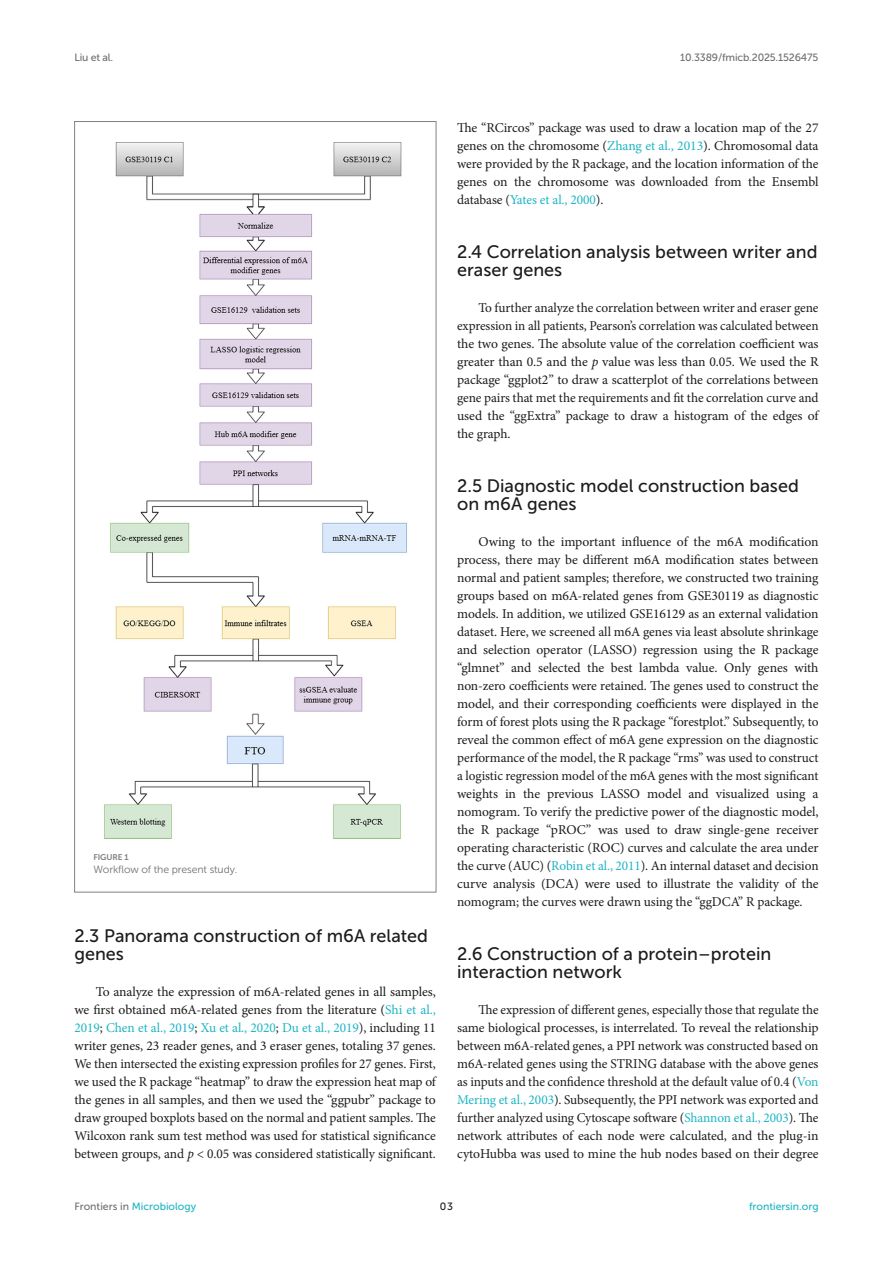
<style>
.page{position:relative;width:893px;height:1263px;background:#fff}
.page>*{position:absolute;margin:0;border:0;box-sizing:border-box;transform-origin:0 0}
.HEAD_2{font:18px/18px "Museo Sans 500";color:#1b1c1b}
.TEXT{font:13.5px/18px "Minion Pro";letter-spacing:-.005em;color:#1b1c1b;text-align:justify}
.t1{font:10.5px "Museo Sans 500";color:#1db5c3}
.t2{font:10.5px "Museo Sans 500";letter-spacing:-.015em;color:#706f70}
.FIG_LEG{font:10.5px "Museo Sans 300";letter-spacing:-.01em;color:#706f70}
.t3{font:10.5px "Museo Sans 500";color:#1b1c1b}
.FIG_HD{font:8.25px "Museo Sans 700";letter-spacing:-.01em;color:#7e7f7f}
.s1{color:#1db5c3}
.s2{font-style:italic}
.s3{color:#706f70}
</style>
<div class="page">
<img style="left:104px;top:142px;width:303px;height:697px">
<p class="t2" style="left:74px;top:51px;width:40px">Liu et al.</p>
<p class="t2" style="left:680px;top:51px;width:140px">10.3389/fmicb.2025.1526475</p>
<p class="FIG_HD" style="left:94px;top:852px;width:37px">FIGURE 1</p>
<p class="FIG_LEG" style="left:94px;top:864px;width:145px">Workflow of the present study.</p>
<p class="HEAD_2" style="left:74px;top:927px;width:355px">2.3 Panorama construction of m6A related genes</p>
<p class="TEXT" style="left:74px;top:983px;width:363px;text-indent:21px">To analyze the expression of m6A-related genes in all samples, we first obtained m6A-related genes from the literature (<span class="s1">Shi et al., 2019</span>; <span class="s1">Chen et al., 2019</span>; <span class="s1">Xu et al., 2020</span>; <span class="s1">Du et al., 2019</span>), including 11 writer genes, 23 reader genes, and 3 eraser genes, totaling 37 genes.<br>We then intersected the existing expression profiles for 27 genes. First, we used the R package “heatmap” to draw the expression heat map of the genes in all samples, and then we used the “ggpubr” package to draw grouped boxplots based on the normal and patient samples. The Wilcoxon rank sum test method was used for statistical significance between groups, and <span class="s2">p</span> &lt; 0.05 was considered statistically significant.</p>
<p class="TEXT" style="left:457px;top:119px;width:363px">The “RCircos” package was used to draw a location map of the 27 genes on the chromosome (<span class="s1">Zhang et al., 2013</span>). Chromosomal data were provided by the R package, and the location information of the genes on the chromosome was downloaded from the Ensembl database (<span class="s1">Yates et al., 2000</span>).</p>
<p class="HEAD_2" style="left:457px;top:243px;width:362px">2.4 Correlation analysis between writer and eraser genes</p>
<p class="TEXT" style="left:457px;top:299px;width:363px;text-indent:21px">To further analyze the correlation between writer and eraser gene expression in all patients, Pearson’s correlation was calculated between the two genes. The absolute value of the correlation coefficient was greater than 0.5 and the <span class="s2">p</span> value was less than 0.05. We used the R package “ggplot2” to draw a scatterplot of the correlations between gene pairs that met the requirements and fit the correlation curve and used the “ggExtra” package to draw a histogram of the edges of the graph.</p>
<p class="HEAD_2" style="left:457px;top:477px;width:343px">2.5 Diagnostic model construction based on m6A genes</p>
<p class="TEXT" style="left:457px;top:533px;width:363px;text-indent:21px">Owing to the important influence of the m6A modification process, there may be different m6A modification states between normal and patient samples; therefore, we constructed two training groups based on m6A-related genes from GSE30119 as diagnostic models. In addition, we utilized GSE16129 as an external validation dataset. Here, we screened all m6A genes via least absolute shrinkage and selection operator (LASSO) regression using the R package “glmnet” and selected the best lambda value. Only genes with non-zero coefficients were retained. The genes used to construct the model, and their corresponding coefficients were displayed in the form of forest plots using the R package “forestplot.” Subsequently, to reveal the common effect of m6A gene expression on the diagnostic performance of the model, the R package “rms” was used to construct a logistic regression model of the m6A genes with the most significant weights in the previous LASSO model and visualized using a nomogram. To verify the predictive power of the diagnostic model, the R package “pROC” was used to draw single-gene receiver operating characteristic (ROC) curves and calculate the area under the curve (AUC) (<span class="s1">Robin et al., 2011</span>). An internal dataset and decision curve analysis (DCA) were used to illustrate the validity of the nomogram; the curves were drawn using the “ggDCA” R package.</p>
<p class="HEAD_2" style="left:457px;top:945px;width:316px">2.6 Construction of a protein–protein interaction network</p>
<p class="TEXT" style="left:457px;top:1001px;width:363px;text-indent:21px">The expression of different genes, especially those that regulate the same biological processes, is interrelated. To reveal the relationship between m6A-related genes, a PPI network was constructed based on m6A-related genes using the STRING database with the above genes as inputs and the confidence threshold at the default value of 0.4 (<span class="s1">Von Mering et al., 2003</span>). Subsequently, the PPI network was exported and further analyzed using Cytoscape software (<span class="s1">Shannon et al., 2003</span>). The network attributes of each node were calculated, and the plug-in cytoHubba was used to mine the hub nodes based on their degree</p>
<p class="t1" style="left:74px;top:1200px;width:123px"><span class="s3">Frontiers in</span> Microbiology</p>
<p class="t3" style="left:440px;top:1200px;width:15px">03</p>
<p class="t1" style="left:749px;top:1200px;width:71px">frontiersin.org</p>
</div>
